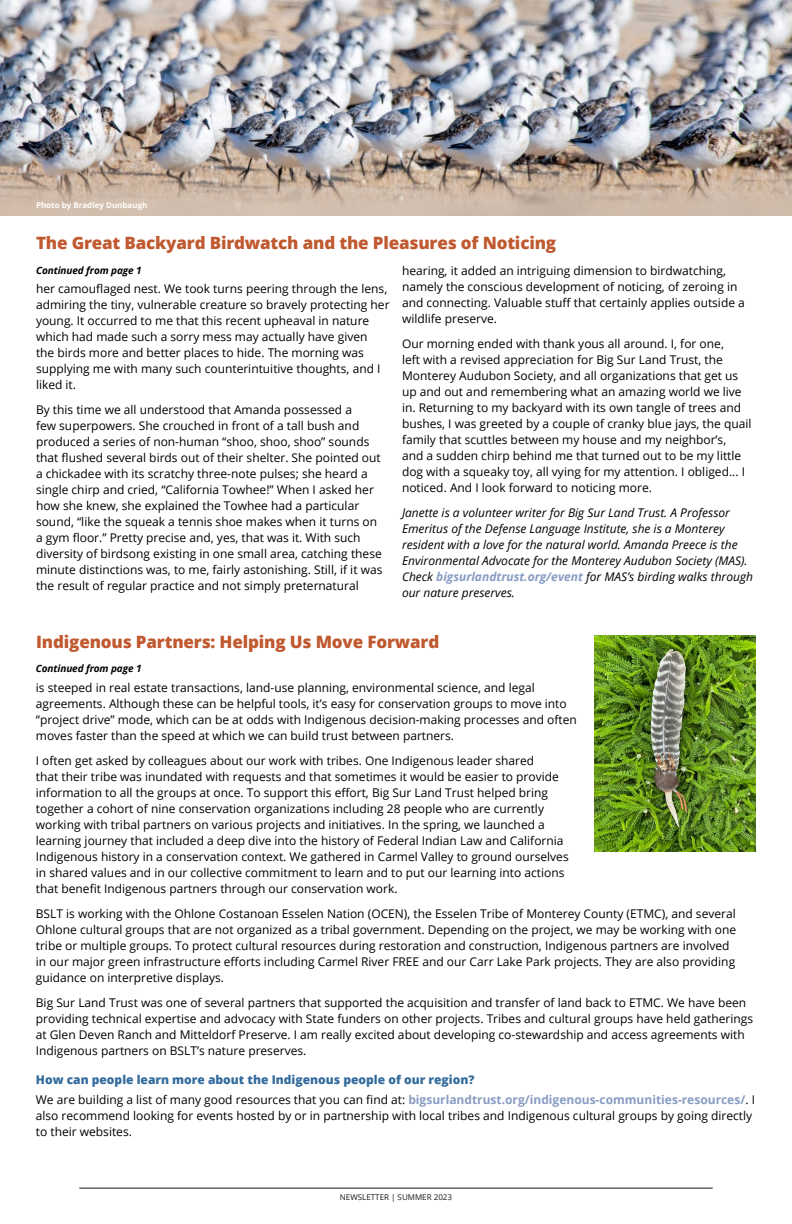
<style>
.page{position:relative;width:792px;height:1224px;background:#fff}
.page>*{position:absolute;margin:0;border:0;box-sizing:border-box;transform-origin:0 0}
.t1{font:800 17px "Open Sans";letter-spacing:-.01em;color:#c0592f}
.t2{font:12px/16px "Open Sans";color:#000}
.t3{font:italic 12px/16px "Open Sans";color:#000}
.t4{font:800 12px/20.5px "Open Sans";color:#336b9d}
.t5{font:italic 700 10px "Open Sans";letter-spacing:-.01em;color:#000101}
.t6{font:700 8px "Open Sans";color:#fff}
.t7{font:8px "Open Sans";color:#1a1a1a}
.s1{font-weight:700;color:#889bc3}
.s2{font-weight:400;color:#000}
</style>
<div class="page">
<hr style="left:79px;top:1188px;width:634px;height:1px;background:#1a1a1a">
<img style="left:0;top:0;width:792px;height:216px">
<img style="left:594px;top:635px;width:162px;height:216px">
<p class="t6" style="left:36px;top:200px;width:113px">Photo by Bradley Dunbaugh</p>
<h1 class="t1" style="left:36px;top:230px;width:522px">The Great Backyard Birdwatch and the Pleasures of Noticing</h1>
<p class="t5" style="left:36px;top:263px;width:107px">Continued from page 1</p>
<p class="t2" style="left:402px;top:263px;width:344px">hearing, it added an intriguing dimension to birdwatching, namely the conscious development of noticing, of zeroing in and connecting. Valuable stuff that certainly applies outside a wildlife preserve.</p>
<p class="t2" style="left:402px;top:336px;width:351px">Our morning ended with thank yous all around. I, for one,<br>left with a revised appreciation for Big Sur Land Trust, the Monterey Audubon Society, and all organizations that get us up and out and remembering what an amazing world we live in. Returning to my backyard with its own tangle of trees and bushes, I was greeted by a couple of cranky blue jays, the quail family that scuttles between my house and my neighbor’s,<br>and a sudden chirp behind me that turned out to be my little dog with a squeaky toy, all vying for my attention. I obliged... I noticed. And I look forward to noticing more.</p>
<p class="t3" style="left:402px;top:505px;width:352px">Janette is a volunteer writer for Big Sur Land Trust. A Professor Emeritus of the Defense Language Institute, she is a Monterey resident with a love for the natural world. Amanda Preece is the Environmental Advocate for the Monterey Audubon Society (MAS).<br>Check <span class="s1">bigsurlandtrust.org/event</span> for MAS’s birding walks through our nature preserves.</p>
<p class="t2" style="left:36px;top:281px;width:355px">her camouflaged nest. We took turns peering through the lens, admiring the tiny, vulnerable creature so bravely protecting her young. It occurred to me that this recent upheaval in nature which had made such a sorry mess may actually have given<br>the birds more and better places to hide. The morning was supplying me with many such counterintuitive thoughts, and I liked it.</p>
<p class="t2" style="left:36px;top:402px;width:348px">By this time we all understood that Amanda possessed a<br>few superpowers. She crouched in front of a tall bush and produced a series of non-human “shoo, shoo, shoo” sounds that flushed several birds out of their shelter. She pointed out a chickadee with its scratchy three-note pulses; she heard a single chirp and cried, “California Towhee!” When I asked her how she knew, she explained the Towhee had a particular sound, “like the squeak a tennis shoe makes when it turns on a gym floor.” Pretty precise and, yes, that was it. With such diversity of birdsong existing in one small area, catching these minute distinctions was, to me, fairly astonishing. Still, if it was the result of regular practice and not simply preternatural</p>
<h1 class="t1" style="left:36px;top:629px;width:405px">Indigenous Partners: Helping Us Move Forward</h1>
<p class="t5" style="left:36px;top:662px;width:107px">Continued from page 1</p>
<p class="t2" style="left:36px;top:679px;width:543px">is steeped in real estate transactions, land-use planning, environmental science, and legal agreements. Although these can be helpful tools, it’s easy for conservation groups to move into “project drive” mode, which can be at odds with Indigenous decision-making processes and often moves faster than the speed at which we can build trust between partners.</p>
<p class="t2" style="left:36px;top:752px;width:534px">I often get asked by colleagues about our work with tribes. One Indigenous leader shared<br>that their tribe was inundated with requests and that sometimes it would be easier to provide information to all the groups at once. To support this effort, Big Sur Land Trust helped bring together a cohort of nine conservation organizations including 28 people who are currently working with tribal partners on various projects and initiatives. In the spring, we launched a learning journey that included a deep dive into the history of Federal Indian Law and California Indigenous history in a conservation context. We gathered in Carmel Valley to ground ourselves in shared values and in our collective commitment to learn and to put our learning into actions that benefit Indigenous partners through our conservation work.</p>
<p class="t2" style="left:36px;top:905px;width:702px">BSLT is working with the Ohlone Costanoan Esselen Nation (OCEN), the Esselen Tribe of Monterey County (ETMC), and several Ohlone cultural groups that are not organized as a tribal government. Depending on the project, we may be working with one tribe or multiple groups. To protect cultural resources during restoration and construction, Indigenous partners are involved in our major green infrastructure efforts including Carmel River FREE and our Carr Lake Park projects. They are also providing guidance on interpretive displays.</p>
<p class="t2" style="left:36px;top:994px;width:719px">Big Sur Land Trust was one of several partners that supported the acquisition and transfer of land back to ETMC. We have been providing technical expertise and advocacy with State funders on other projects. Tribes and cultural groups have held gatherings at Glen Deven Ranch and Mitteldorf Preserve. I am really excited about developing co-stewardship and access agreements with Indigenous partners on BSLT’s nature preserves.</p>
<p class="t4" style="left:36px;top:1069px;width:721px">How can people learn more about the Indigenous people of our region?<br><span class="s2">We are building a list of many good resources that you can find at:</span> <span class="s1">bigsurlandtrust.org/indigenous-communities-resources/</span><span class="s2">. I</span></p>
<p class="t2" style="left:36px;top:1108px;width:718px">also recommend looking for events hosted by or in partnership with local tribes and Indigenous cultural groups by going directly to their websites.</p>
<p class="t7" style="left:340px;top:1192px;width:114px">NEWSLETTER | SUMMER 2023</p>
</div>
